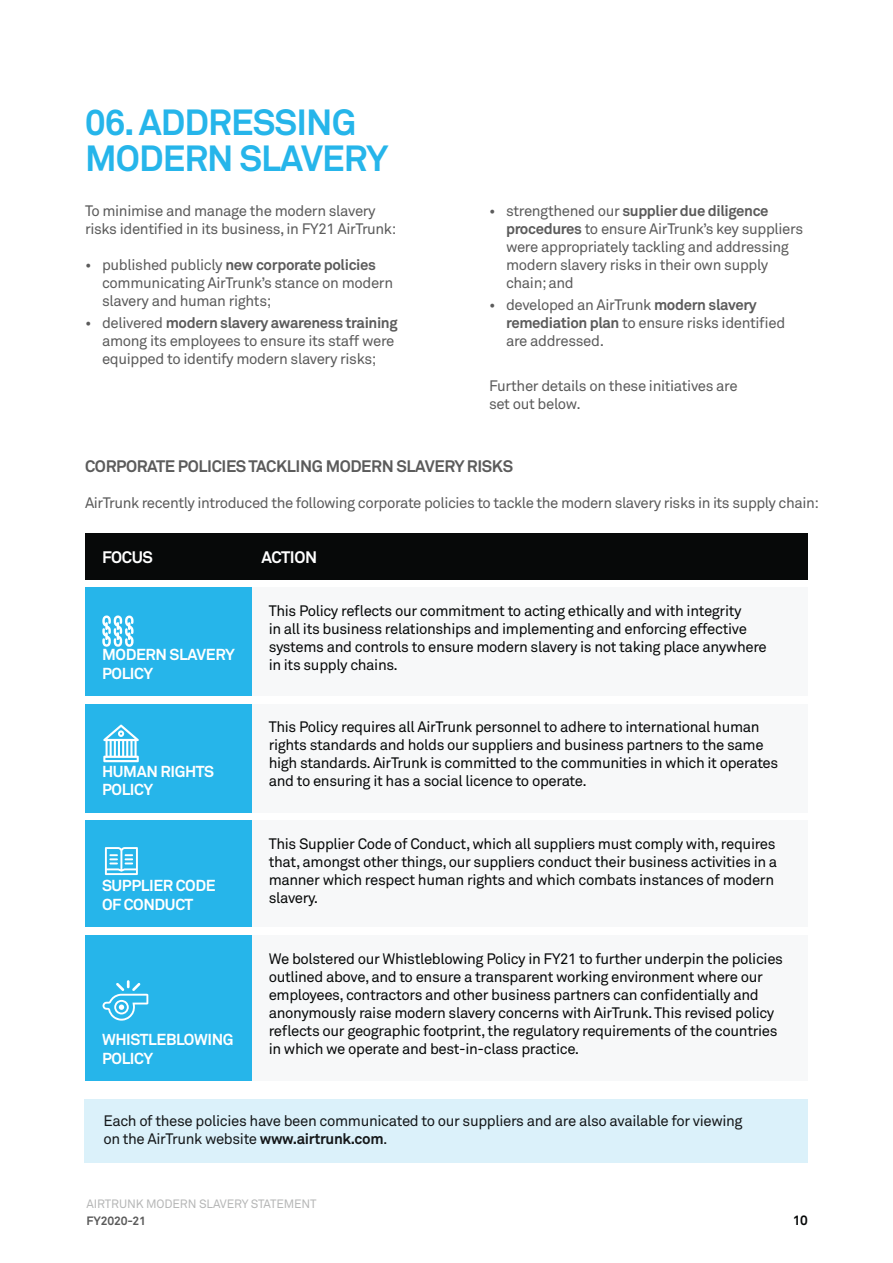
<style>
.page{position:relative;width:893px;height:1263px;background:#fff}
.page>*{position:absolute;margin:0;border:0;box-sizing:border-box;transform-origin:0 0}
.t1{font:700 36px/36.8px "Akkurat Pro";letter-spacing:-.025em;color:#26b5ea}
.t2{font:700 16.5px "Akkurat Pro";letter-spacing:-.025em;color:#5b5b5b}
.t3{font:700 16.5px "Akkurat Pro";letter-spacing:-.025em;color:#fff}
.t4{font:700 15.75px/18.9px "Akkurat Pro";letter-spacing:-.025em;color:#fff}
.t5{font:15px/18px "Akkurat Pro";letter-spacing:-.025em;color:#070909}
.t6{font:15px/18px "Akkurat Pro";letter-spacing:-.025em;color:#5b5b5b}
.t7{font:15px/18px "Akkurat Pro";letter-spacing:-.025em;color:#15181a}
.t8{font:700 13.5px "Akkurat Pro";color:#070909}
.t9{font:12px "Akkurat Pro";letter-spacing:-.01em;color:#b6b7b7}
.t10{font:700 12px "Akkurat Pro";letter-spacing:-.01em;color:#5b5b5b}
.s1{font-weight:700}
</style>
<div class="page">
<div style="left:84px;top:1099px;width:724px;height:64px;background:#dbf1fa"></div>
<div style="left:85px;top:533px;width:159px;height:47px;background:#070909"></div>
<div style="left:252px;top:587px;width:556px;height:109px;background:#f7f8f9"></div>
<div style="left:252px;top:704px;width:556px;height:108px;background:#f7f8f9"></div>
<div style="left:252px;top:820px;width:556px;height:106px;background:#f7f8f9"></div>
<div style="left:252px;top:935px;width:556px;height:145px;background:#f7f8f9"></div>
<div style="left:244px;top:533px;width:564px;height:47px;background:#070909"></div>
<div style="left:85px;top:587px;width:167px;height:109px;background:#26b5ea"></div>
<div style="left:85px;top:704px;width:167px;height:108px;background:#26b5ea"></div>
<div style="left:85px;top:821px;width:167px;height:106px;background:#26b5ea"></div>
<div style="left:85px;top:935px;width:167px;height:145px;background:#26b5ea"></div>
<svg style="left:105px;top:847px;width:33px;height:28px"></svg>
<svg style="left:103px;top:724px;width:36px;height:38px"></svg>
<svg style="left:102px;top:980px;width:46px;height:40px"></svg>
<svg style="left:102px;top:615px;width:32px;height:32px"></svg>
<h1 class="t1" style="left:85px;top:104px;width:305px">06. ADDRESSING<br>MODERN SLAVERY</h1>
<p class="t6" style="left:85px;top:202px;width:313px">To minimise and manage the modern slavery risks identified in its business, in FY21 AirTrunk:</p>
<p class="t6" style="left:102px;top:256px;width:293px;text-indent:-17px">• published publicly <span class="s1">new corporate policies </span>communicating AirTrunk’s stance on modern slavery and human rights;</p>
<p class="t6" style="left:102px;top:314px;width:297px;text-indent:-17px">• delivered <span class="s1">modern slavery awareness training </span>among its employees to ensure its staff were equipped to identify modern slavery risks;</p>
<p class="t6" style="left:506px;top:202px;width:299px;text-indent:-17px">• strengthened our <span class="s1">supplier due diligence procedures</span> to ensure AirTrunk’s key suppliers were appropriately tackling and addressing modern slavery risks in their own supply chain; and</p>
<p class="t6" style="left:506px;top:296px;width:281px;text-indent:-17px">• developed an AirTrunk <span class="s1">modern slavery remediation plan</span> to ensure risks identified are addressed.</p>
<p class="t6" style="left:489px;top:377px;width:250px">Further details on these initiatives are set out below.</p>
<p class="t2" style="left:85px;top:456px;width:430px">CORPORATE POLICIES TACKLING MODERN SLAVERY RISKS</p>
<p class="t6" style="left:85px;top:494px;width:735px">AirTrunk recently introduced the following corporate policies to tackle the modern slavery risks in its supply chain:</p>
<p class="t3" style="left:102px;top:547px;width:53px">FOCUS</p>
<p class="t3" style="left:261px;top:547px;width:57px">ACTION</p>
<p class="t4" style="left:102px;top:645px;width:134px">MODERN SLAVERY<br>POLICY</p>
<p class="t4" style="left:102px;top:762px;width:113px">HUMAN RIGHTS<br>POLICY</p>
<p class="t4" style="left:102px;top:876px;width:115px">SUPPLIER CODE<br>OF CONDUCT</p>
<p class="t4" style="left:102px;top:1030px;width:133px">WHISTLEBLOWING<br>POLICY</p>
<p class="t5" style="left:269px;top:602px;width:500px">This Policy reflects our commitment to acting ethically and with integrity<br>in all its business relationships and implementing and enforcing effective systems and controls to ensure modern slavery is not taking place anywhere in its supply chains.</p>
<p class="t5" style="left:269px;top:718px;width:511px">This Policy requires all AirTrunk personnel to adhere to international human rights standards and holds our suppliers and business partners to the same high standards. AirTrunk is committed to the communities in which it operates and to ensuring it has a social licence to operate.</p>
<p class="t5" style="left:269px;top:835px;width:510px">This Supplier Code of Conduct, which all suppliers must comply with, requires that, amongst other things, our suppliers conduct their business activities in a manner which respect human rights and which combats instances of modern slavery.</p>
<p class="t5" style="left:269px;top:950px;width:516px">We bolstered our Whistleblowing Policy in FY21 to further underpin the policies outlined above, and to ensure a transparent working environment where our employees, contractors and other business partners can confidentially and anonymously raise modern slavery concerns with AirTrunk. This revised policy reflects our geographic footprint, the regulatory requirements of the countries in which we operate and best-in-class practice.</p>
<p class="t7" style="left:103px;top:1112px;width:641px">Each of these policies have been communicated to our suppliers and are also available for viewing on the AirTrunk website <span class="s1">www.airtrunk.com</span>.</p>
<p class="t9" style="left:86px;top:1197px;width:232px">AIRTRUNK MODERN SLAVERY STATEMENT</p>
<p class="t10" style="left:86px;top:1213px;width:61px">FY2020-21</p>
<p class="t8" style="left:793px;top:1211px;width:17px">10</p>
</div>
